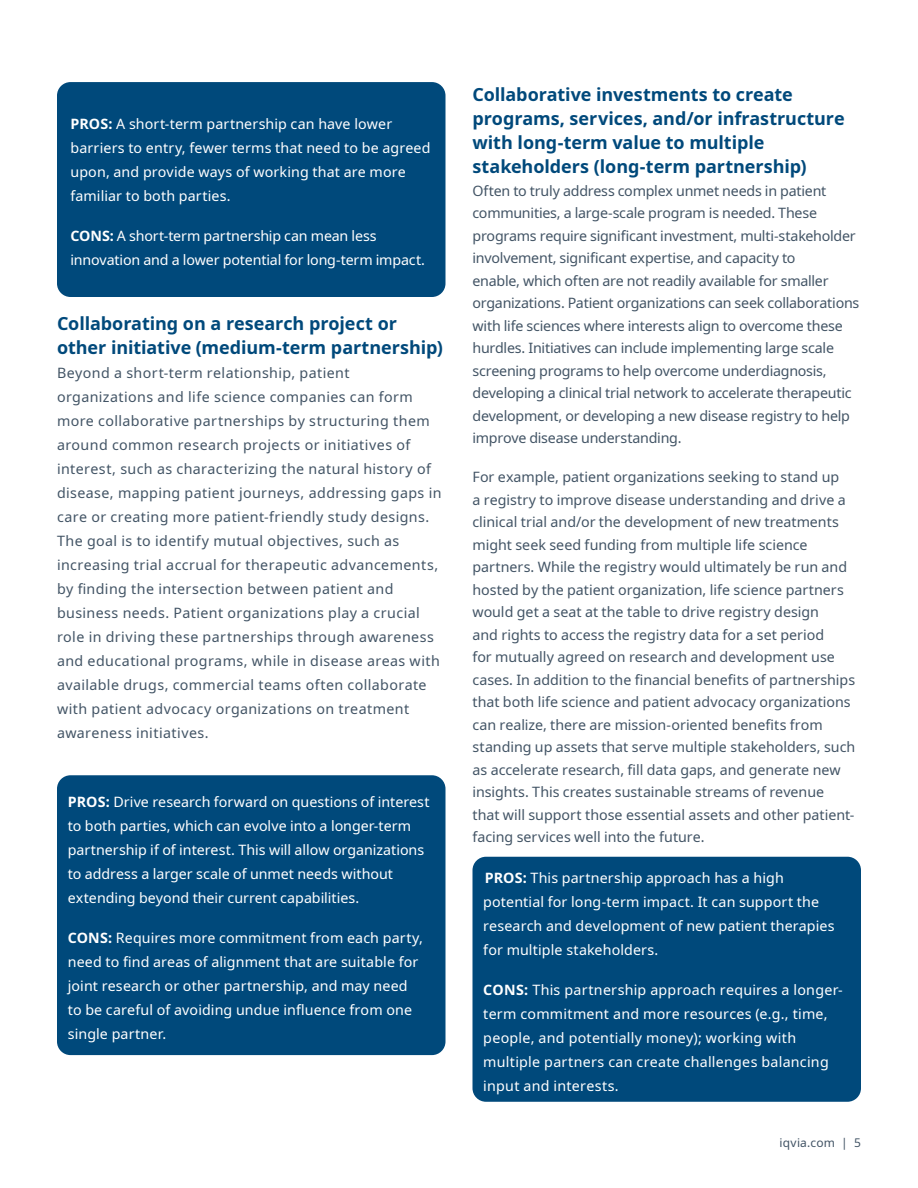
<style>
.page{position:relative;width:918px;height:1188px;background:#fff}
.page>*{position:absolute;margin:0;border:0;box-sizing:border-box;transform-origin:0 0}
.t1{font:700 18px/24px "Noto Sans";letter-spacing:-.005em;color:#00497b}
.t2{font:14.25px/22.5px "Noto Sans";color:#425465}
.t3{font:14.25px/24px "Noto Sans";letter-spacing:.01em;color:#fff}
.t4{font:14.25px/24px "Noto Sans";letter-spacing:.03em;color:#425465}
.t5{font:14.25px/24px "Noto Sans";letter-spacing:-.01em;color:#fff}
.t6{font:12px "Noto Sans";letter-spacing:.015em;color:#425465}
.s1{font-weight:700}
</style>
<div class="page">
<div style="left:57px;top:82px;width:389px;height:215px;background:#00497b;border-radius:14px"></div>
<div style="left:472px;top:857px;width:389px;height:245px;background:#00497b;border-radius:14px"></div>
<div style="left:57px;top:775px;width:389px;height:280px;background:#00497b;border-radius:14px"></div>
<p class="t3" style="left:70px;top:112px;width:362px"><span class="s1">PROS:</span> A short-term partnership can have lower barriers to entry, fewer terms that need to be agreed upon, and provide ways of working that are more familiar to both parties.</p>
<p class="t5" style="left:70px;top:224px;width:356px"><span class="s1">CONS:</span> A short-term partnership can mean less innovation and a lower potential for long-term impact.</p>
<p class="t1" style="left:57px;top:312px;width:387px">Collaborating on a research project or other initiative (medium-term partnership)</p>
<p class="t4" style="left:57px;top:361px;width:386px">Beyond a short-term relationship, patient organizations and life science companies can form more collaborative partnerships by structuring them around common research projects or initiatives of interest, such as characterizing the natural history of disease, mapping patient journeys, addressing gaps in care or creating more patient-friendly study designs.<br>The goal is to identify mutual objectives, such as increasing trial accrual for therapeutic advancements, by finding the intersection between patient and business needs. Patient organizations play a crucial role in driving these partnerships through awareness and educational programs, while in disease areas with available drugs, commercial teams often collaborate with patient advocacy organizations on treatment awareness initiatives.</p>
<p class="t3" style="left:68px;top:790px;width:363px"><span class="s1">PROS:</span> Drive research forward on questions of interest to both parties, which can evolve into a longer-term partnership if of interest. This will allow organizations to address a larger scale of unmet needs without extending beyond their current capabilities.</p>
<p class="t3" style="left:68px;top:926px;width:357px"><span class="s1">CONS:</span> Requires more commitment from each party, need to find areas of alignment that are suitable for joint research or other partnership, and may need to be careful of avoiding undue influence from one single partner.</p>
<p class="t1" style="left:472px;top:83px;width:374px">Collaborative investments to create programs, services, and/or infrastructure with long-term value to multiple stakeholders (long-term partnership)</p>
<p class="t2" style="left:472px;top:180px;width:388px">Often to truly address complex unmet needs in patient communities, a large-scale program is needed. These programs require significant investment, multi-stakeholder involvement, significant expertise, and capacity to<br>enable, which often are not readily available for smaller organizations. Patient organizations can seek collaborations with life sciences where interests align to overcome these hurdles. Initiatives can include implementing large scale screening programs to help overcome underdiagnosis, developing a clinical trial network to accelerate therapeutic development, or developing a new disease registry to help improve disease understanding.</p>
<p class="t2" style="left:472px;top:466px;width:384px">For example, patient organizations seeking to stand up<br>a registry to improve disease understanding and drive a clinical trial and/or the development of new treatments might seek seed funding from multiple life science partners. While the registry would ultimately be run and hosted by the patient organization, life science partners would get a seat at the table to drive registry design<br>and rights to access the registry data for a set period<br>for mutually agreed on research and development use cases. In addition to the financial benefits of partnerships that both life science and patient advocacy organizations can realize, there are mission-oriented benefits from standing up assets that serve multiple stakeholders, such as accelerate research, fill data gaps, and generate new insights. This creates sustainable streams of revenue<br>that will support those essential assets and other patient&shy;facing services well into the future.</p>
<p class="t3" style="left:483px;top:866px;width:353px"><span class="s1">PROS:</span> This partnership approach has a high potential for long-term impact. It can support the research and development of new patient therapies for multiple stakeholders.</p>
<p class="t3" style="left:483px;top:978px;width:361px"><span class="s1">CONS:</span> This partnership approach requires a longer&shy;term commitment and more resources (e.g., time, people, and potentially money); working with multiple partners can create challenges balancing input and interests.</p>
<p class="t6" style="left:780px;top:1134px;width:83px">iqvia.com | 5</p>
</div>
